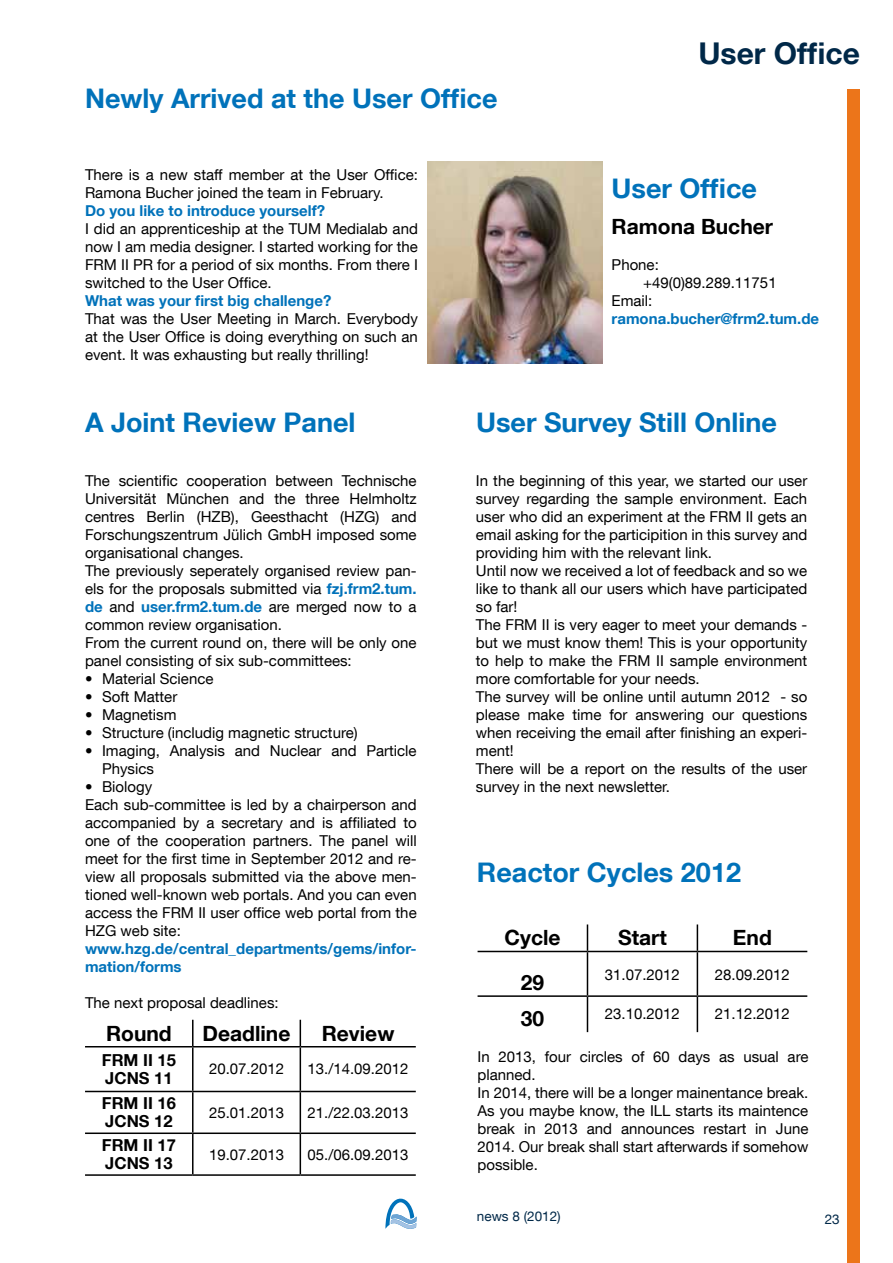
<style>
.page{position:relative;width:893px;height:1263px;background:#fff}
.page>*{position:absolute;margin:0;border:0;box-sizing:border-box;transform-origin:0 0}
.News_Bereichstitel{font:700 30px "TUM Neue Helvetica";color:#002848}
.NEWS_Lauftext_Uebers{font:700 27px "TUM Neue Helvetica";color:#0072ba}
.NEWS_Lauftext_Unterü{font:700 21px "TUM Neue Helvetica";color:#000}
.NEWS_Lauftext{font:700 21px "TUM Neue Helvetica";color:#000}
.NEWS_Lauftext_Unterü-2{font:700 16.5px/18px "TUM Neue Helvetica";color:#000}
.NEWS_Lauftext-2{font:15px/18px "TUM Neue Helvetica";color:#000;text-align:justify}
.NEWS_Lauftext-3{font:700 15px/18px "TUM Neue Helvetica";color:#0072ba}
.t1{font:13.5px "TUM Neue Helvetica";color:#002848}
.s1{font-weight:700;color:#0072ba}
</style>
<div class="page">
<svg style="left:697px;top:924px;width:1px;height:27px"></svg>
<hr style="left:587px;top:951px;width:110px;height:1px;background:#000">
<hr style="left:697px;top:951px;width:110px;height:1px;background:#000">
<svg style="left:587px;top:924px;width:1px;height:27px"></svg>
<hr style="left:478px;top:951px;width:109px;height:1px;background:#000">
<hr style="left:587px;top:952px;width:1px;height:43px;background:#000">
<hr style="left:697px;top:952px;width:1px;height:43px;background:#000">
<hr style="left:478px;top:995px;width:109px;height:2px;background:#000">
<hr style="left:587px;top:995px;width:110px;height:2px;background:#000">
<hr style="left:587px;top:997px;width:1px;height:35px;background:#000">
<hr style="left:697px;top:995px;width:110px;height:2px;background:#000">
<hr style="left:697px;top:997px;width:1px;height:35px;background:#000">
<hr style="left:192px;top:1020px;width:2px;height:26px;background:#000">
<svg style="left:300px;top:1020px;width:1px;height:26px"></svg>
<hr style="left:85px;top:1046px;width:108px;height:1px;background:#000">
<hr style="left:193px;top:1046px;width:107px;height:1px;background:#000">
<hr style="left:192px;top:1047px;width:2px;height:44px;background:#000">
<hr style="left:300px;top:1046px;width:116px;height:1px;background:#000">
<hr style="left:300px;top:1047px;width:1px;height:44px;background:#000">
<hr style="left:192px;top:1092px;width:2px;height:40px;background:#000">
<hr style="left:300px;top:1092px;width:1px;height:40px;background:#000">
<hr style="left:192px;top:1134px;width:2px;height:40px;background:#000">
<hr style="left:300px;top:1134px;width:1px;height:40px;background:#000">
<hr style="left:85px;top:1091px;width:108px;height:1px;background:#000">
<hr style="left:193px;top:1091px;width:107px;height:1px;background:#000">
<hr style="left:300px;top:1091px;width:116px;height:1px;background:#000">
<hr style="left:85px;top:1132px;width:108px;height:2px;background:#000">
<hr style="left:193px;top:1132px;width:107px;height:2px;background:#000">
<hr style="left:300px;top:1132px;width:116px;height:2px;background:#000">
<hr style="left:85px;top:1174px;width:108px;height:2px;background:#000">
<hr style="left:193px;top:1174px;width:107px;height:2px;background:#000">
<hr style="left:300px;top:1174px;width:116px;height:2px;background:#000">
<svg style="left:385px;top:1198px;width:32px;height:31px"></svg>
<img style="left:428px;top:162px;width:175px;height:202px">
<div style="left:847px;top:89px;width:13px;height:1174px;background:#ec751a"></div>
<p class="NEWS_Lauftext_Uebers" style="left:85px;top:81px;width:414px">Newly Arrived at the User Office</p>
<p class="NEWS_Lauftext-2" style="left:85px;top:165px;width:334px">There is a new staff member at the User Office:<br>Ramona Bucher joined the team in February.</p>
<p class="NEWS_Lauftext-3" style="left:85px;top:201px;width:241px">Do you like to introduce yourself?</p>
<p class="NEWS_Lauftext-2" style="left:85px;top:219px;width:334px">I did an apprenticeship at the TUM Medialab and now I am media designer. I started working for the FRM II PR for a period of six months. From there I switched to the User Office.</p>
<p class="NEWS_Lauftext-3" style="left:85px;top:291px;width:248px">What was your first big challenge?</p>
<p class="NEWS_Lauftext-2" style="left:85px;top:309px;width:334px">That was the User Meeting in March. Everybody at the User Office is doing everything on such an event. It was exhausting but really thrilling!</p>
<p class="News_Bereichstitel" style="left:698px;top:34px;width:163px">User Office</p>
<p class="NEWS_Lauftext_Uebers" style="left:612px;top:171px;width:147px">User Office</p>
<p class="NEWS_Lauftext" style="left:612px;top:213px;width:163px">Ramona Bucher</p>
<p class="NEWS_Lauftext-2" style="left:612px;top:255px;width:49px">Phone:</p>
<p class="NEWS_Lauftext-2" style="left:643px;top:273px;width:135px">+49(0)89.289.11751</p>
<p class="NEWS_Lauftext-2" style="left:612px;top:291px;width:42px">Email:</p>
<p class="NEWS_Lauftext-3" style="left:612px;top:309px;width:209px">ramona.bucher@frm2.tum.de</p>
<p class="NEWS_Lauftext_Uebers" style="left:85px;top:405px;width:272px">A Joint Review Panel</p>
<p class="NEWS_Lauftext_Uebers" style="left:476px;top:405px;width:302px">User Survey Still Online</p>
<p class="NEWS_Lauftext-2" style="left:85px;top:471px;width:333px">The scientific cooperation between Technische Universität München and the three Helmholtz centres Berlin (HZB), Geesthacht (HZG) and Forschungszentrum Jülich GmbH imposed some organisational changes.</p>
<p class="NEWS_Lauftext-2" style="left:85px;top:561px;width:333px">The previously seperately organised review pan&shy;els for the proposals submitted via <span class="s1">fzj.frm2.tum. de</span> and <span class="s1">user.frm2.tum.de</span> are merged now to a common review organisation.</p>
<p class="NEWS_Lauftext-2" style="left:85px;top:633px;width:333px">From the current round on, there will be only one panel consisting of six sub-committees:</p>
<p class="NEWS_Lauftext-2" style="left:85px;top:669px;width:130px">• Material Science</p>
<p class="NEWS_Lauftext-2" style="left:85px;top:687px;width:94px">• Soft Matter</p>
<p class="NEWS_Lauftext-2" style="left:85px;top:705px;width:93px">• Magnetism</p>
<p class="NEWS_Lauftext-2" style="left:85px;top:723px;width:274px">• Structure (includig magnetic structure)</p>
<p class="NEWS_Lauftext-2" style="left:102px;top:741px;width:316px;text-indent:-17px">• Imaging, Analysis and Nuclear and Particle<br>Physics</p>
<p class="NEWS_Lauftext-2" style="left:85px;top:777px;width:69px">• Biology</p>
<p class="NEWS_Lauftext-2" style="left:85px;top:795px;width:333px">Each sub-committee is led by a chairperson and accompanied by a secretary and is affiliated to one of the cooperation partners. The panel will meet for the first time in September 2012 and re&shy;view all proposals submitted via the above men&shy;tioned well-known web portals. And you can even access the FRM II user office web portal from the HZG web site:</p>
<p class="NEWS_Lauftext-3" style="left:85px;top:939px;width:333px">www.hzg.de/central_departments/gems/infor&shy;mation/forms</p>
<p class="NEWS_Lauftext-2" style="left:85px;top:993px;width:195px">The next proposal deadlines:</p>
<p class="NEWS_Lauftext_Unterü" style="left:106px;top:1020px;width:67px">Round</p>
<p class="NEWS_Lauftext_Unterü" style="left:203px;top:1020px;width:89px">Deadline</p>
<p class="NEWS_Lauftext_Unterü" style="left:322px;top:1020px;width:74px">Review</p>
<p class="NEWS_Lauftext_Unterü-2" style="left:102px;top:1051px;width:75px">FRM II 15<br>JCNS 11</p>
<p class="NEWS_Lauftext-2" style="left:209px;top:1060px;width:77px">20.07.2012</p>
<p class="NEWS_Lauftext-2" style="left:308px;top:1060px;width:102px">13./14.09.2012</p>
<p class="NEWS_Lauftext_Unterü-2" style="left:102px;top:1094px;width:75px">FRM II 16<br>JCNS 12</p>
<p class="NEWS_Lauftext-2" style="left:209px;top:1103px;width:77px">25.01.2013</p>
<p class="NEWS_Lauftext-2" style="left:308px;top:1103px;width:102px">21./22.03.2013</p>
<p class="NEWS_Lauftext_Unterü-2" style="left:102px;top:1136px;width:75px">FRM II 17<br>JCNS 13</p>
<p class="NEWS_Lauftext-2" style="left:209px;top:1145px;width:77px">19.07.2013</p>
<p class="NEWS_Lauftext-2" style="left:308px;top:1145px;width:102px">05./06.09.2013</p>
<p class="NEWS_Lauftext-2" style="left:476px;top:471px;width:333px">In the beginning of this year, we started our user survey regarding the sample environment. Each user who did an experiment at the FRM II gets an email asking for the participition in this survey and providing him with the relevant link.</p>
<p class="NEWS_Lauftext-2" style="left:476px;top:561px;width:333px">Until now we received a lot of feedback and so we like to thank all our users which have participated so far!</p>
<p class="NEWS_Lauftext-2" style="left:476px;top:615px;width:333px">The FRM II is very eager to meet your demands - but we must know them! This is your opportunity to help to make the FRM II sample environment more comfortable for your needs.</p>
<p class="NEWS_Lauftext-2" style="left:476px;top:687px;width:333px">The survey will be online until autumn 2012 - so please make time for answering our questions when receiving the email after finishing an experi&shy;ment!</p>
<p class="NEWS_Lauftext-2" style="left:476px;top:759px;width:333px">There will be a report on the results of the user survey in the next newsletter.</p>
<p class="NEWS_Lauftext_Uebers" style="left:477px;top:855px;width:266px">Reactor Cycles 2012</p>
<p class="NEWS_Lauftext_Unterü" style="left:504px;top:925px;width:57px">Cycle</p>
<p class="NEWS_Lauftext_Unterü" style="left:618px;top:925px;width:50px">Start</p>
<p class="NEWS_Lauftext_Unterü" style="left:733px;top:925px;width:40px">End</p>
<p class="NEWS_Lauftext_Unterü" style="left:521px;top:969px;width:25px">29</p>
<p class="NEWS_Lauftext-2" style="left:605px;top:965px;width:77px">31.07.2012</p>
<p class="NEWS_Lauftext-2" style="left:715px;top:965px;width:77px">28.09.2012</p>
<p class="NEWS_Lauftext_Unterü" style="left:521px;top:1005px;width:25px">30</p>
<p class="NEWS_Lauftext-2" style="left:605px;top:1005px;width:77px">23.10.2012</p>
<p class="NEWS_Lauftext-2" style="left:715px;top:1005px;width:77px">21.12.2012</p>
<p class="NEWS_Lauftext-2" style="left:478px;top:1047px;width:332px">In 2013, four circles of 60 days as usual are planned.</p>
<p class="NEWS_Lauftext-2" style="left:478px;top:1083px;width:332px">In 2014, there will be a longer mainentance break.<br>As you maybe know, the ILL starts its maintence break in 2013 and announces restart in June 2014. Our break shall start afterwards if somehow possible.</p>
<p class="t1" style="left:477px;top:1207px;width:85px">news 8 (2012)</p>
<p class="t1" style="left:825px;top:1211px;width:16px">23</p>
</div>
